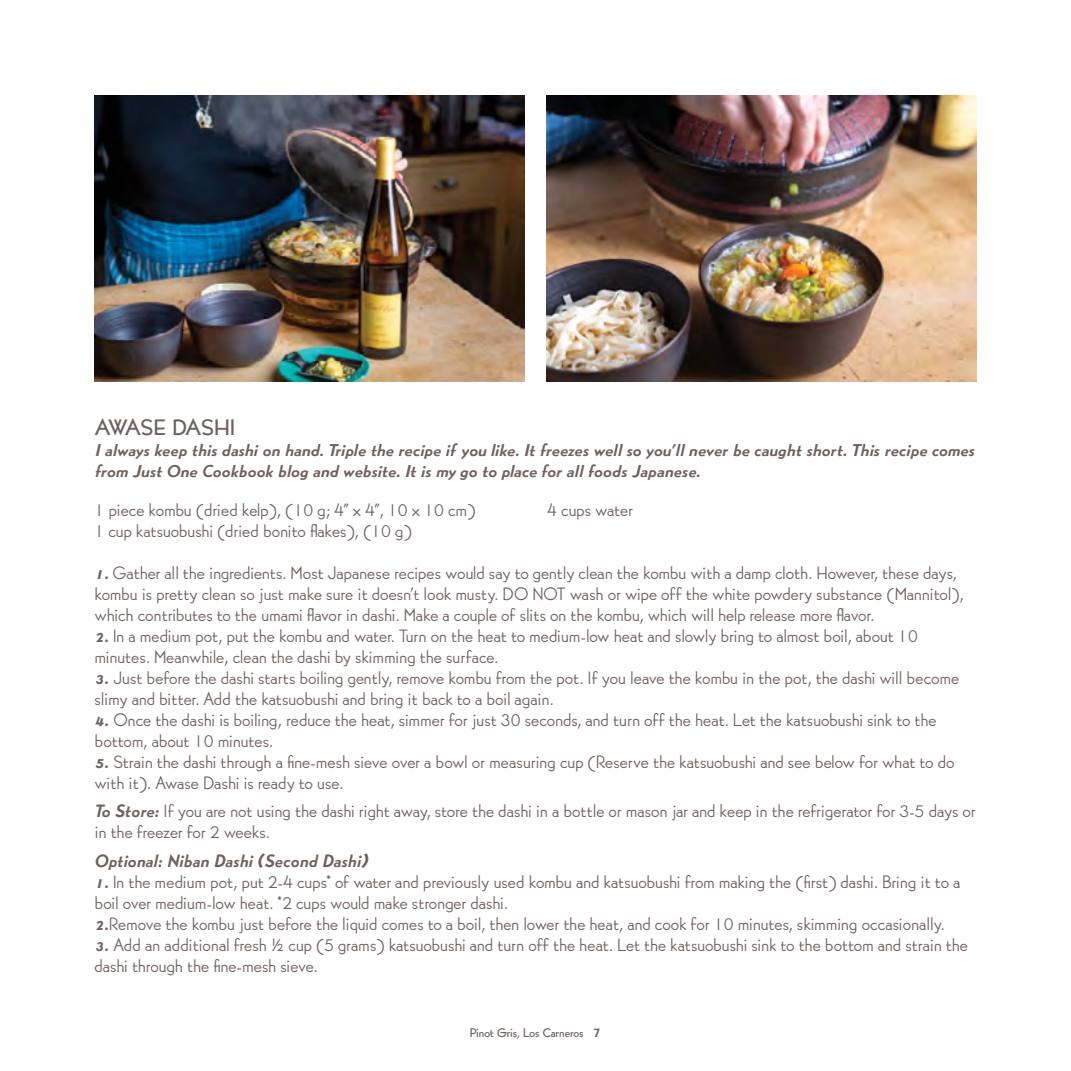
<style>
.page{position:relative;width:1071px;height:1071px;background:#fff}
.page>*{position:absolute;margin:0;border:0;box-sizing:border-box;transform-origin:0 0}
.t1{font:500 21.88px "Bernhard Gothic SGOT Std";letter-spacing:-.015em;color:#6e615e;scale:1.04 1}
.t2{font:17.5px/21px "Bernhard Gothic SGOT Std";letter-spacing:-.01em;color:#6e615e}
.t3{font:italic 800 17.5px "Bernhard Gothic SGOT Std";letter-spacing:-.005em;color:#6e615e}
.t4{font:italic 800 16.8px/21px "Bernhard Gothic SGOT Std";letter-spacing:-.005em;color:#6e615e;scale:1.04 1}
.t5{font:500 12.25px "Bernhard Gothic SGOT Std";color:#6e615e}
.s1{font-weight:800;font-style:italic}
.s2{font-weight:800}
</style>
<div class="page">
<img style="left:546px;top:95px;width:430px;height:287px">
<img style="left:94px;top:95px;width:431px;height:287px">
<p class="t1" style="left:94px;top:412px;width:137px">AWASE DASHI</p>
<p class="t4" style="left:94px;top:440px;width:848px">I always keep this dashi on hand. Triple the recipe if you like. It freezes well so you’ll never be caught short. This recipe comes from Just One Cookbook blog and website. It is my go to place for all foods Japanese.</p>
<p class="t2" style="left:94px;top:500px;width:383px">1 piece kombu (dried kelp), (10 g; 4” x 4”, 10 x 10 cm)<br>1 cup katsuobushi (dried bonito flakes), (10 g)</p>
<p class="t2" style="left:547px;top:500px;width:87px">4 cups water</p>
<p class="t2" style="left:94px;top:562px;width:871px"><span class="s1">1.</span> Gather all the ingredients. Most Japanese recipes would say to gently clean the kombu with a damp cloth. However, these days, kombu is pretty clean so just make sure it doesn’t look musty. DO NOT wash or wipe off the white powdery substance (Mannitol), which contributes to the umami flavor in dashi. Make a couple of slits on the kombu, which will help release more flavor.</p>
<p class="t2" style="left:94px;top:625px;width:825px"><span class="s1">2.</span> In a medium pot, put the kombu and water. Turn on the heat to medium-low heat and slowly bring to almost boil, about 10 minutes. Meanwhile, clean the dashi by skimming the surface.</p>
<p class="t2" style="left:94px;top:667px;width:866px"><span class="s1">3.</span> Just before the dashi starts boiling gently, remove kombu from the pot. If you leave the kombu in the pot, the dashi will become slimy and bitter. Add the katsuobushi and bring it back to a boil again.</p>
<p class="t2" style="left:94px;top:709px;width:844px"><span class="s1">4.</span> Once the dashi is boiling, reduce the heat, simmer for just 30 seconds, and turn off the heat. Let the katsuobushi sink to the bottom, about 10 minutes.</p>
<p class="t2" style="left:94px;top:751px;width:862px"><span class="s1">5.</span> Strain the dashi through a fine-mesh sieve over a bowl or measuring cup (Reserve the katsuobushi and see below for what to do with it). Awase Dashi is ready to use.</p>
<p class="t2" style="left:94px;top:801px;width:883px"><span class="s1">To Store:</span> If you are not using the dashi right away, store the dashi in a bottle or mason jar and keep in the refrigerator for 3-5 days or in the freezer for 2 weeks.</p>
<p class="t3" style="left:94px;top:850px;width:275px">Optional: Niban Dashi (Second Dashi)</p>
<p class="t2" style="left:94px;top:872px;width:867px"><span class="s1">1.</span> In the medium pot, put 2-4 cups* of water and previously used kombu and katsuobushi from making the (first) dashi. Bring it to a boil over medium-low heat. *2 cups would make stronger dashi.<br><span class="s1">2.</span>Remove the kombu just before the liquid comes to a boil, then lower the heat, and cook for 10 minutes, skimming occasionally.</p>
<p class="t2" style="left:94px;top:935px;width:875px"><span class="s1">3.</span> Add an additional fresh ½ cup (5 grams) katsuobushi and turn off the heat. Let the katsuobushi sink to the bottom and strain the dashi through the fine-mesh sieve.</p>
<p class="t5" style="left:470px;top:1024px;width:133px">Pinot Gris, Los Carneros <span class="s2">7</span></p>
</div>
